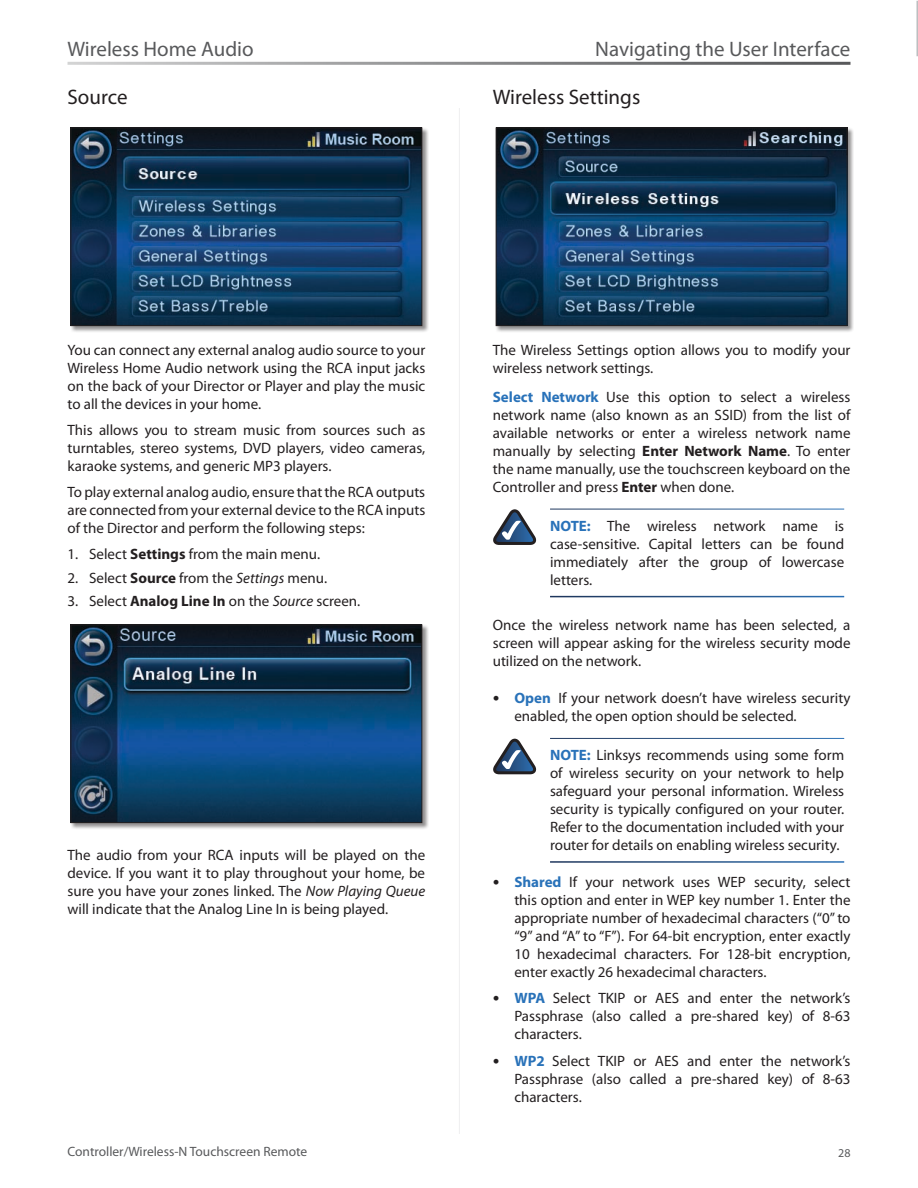
<style>
.page{position:relative;width:918px;height:1188px;background:#fff}
.page>*{position:absolute;margin:0;border:0;box-sizing:border-box;transform-origin:0 0}
.t1{font:21px "Myriad Pro";color:#58595b}
.t2{font:21px "Myriad Pro";color:#231f20}
.t3{font:15px/18px "Myriad Pro";color:#231f20;text-align:justify}
.t4{font:13.5px "Myriad Pro";color:#58595b}
.t5{font:12px "Myriad Pro";color:#58595b}
.s1{font-weight:700}
.s2{font-style:italic}
.s3{font-weight:700;color:#2972b9}
.s4{font-family:"Helvetica Neue";font-weight:500;font-stretch:condensed;font-size:13.5px}
</style>
<div class="page">
<hr style="left:916px;top:1px;width:2px;height:55px;background:#bcbec0">
<hr style="left:459px;top:108px;width:1px;height:1026px;background:#bcbec0">
<hr style="left:68px;top:62px;width:782px;height:3px;background:#58595b">
<div style="left:70px;top:127px;width:359px;height:206px;background:#231f20;opacity:.5"></div>
<img style="left:72px;top:130px;width:348px;height:194px">
<div style="left:70px;top:128px;width:352px;height:198px;border:1px solid #231f20"></div>
<div style="left:70px;top:624px;width:359px;height:206px;background:#231f20;opacity:.5"></div>
<img style="left:72px;top:627px;width:348px;height:194px">
<div style="left:70px;top:625px;width:352px;height:198px;border:1px solid #231f20"></div>
<div style="left:496px;top:127px;width:358px;height:206px;background:#231f20;opacity:.5"></div>
<img style="left:498px;top:130px;width:348px;height:194px">
<div style="left:496px;top:128px;width:352px;height:198px;border:1px solid #231f20"></div>
<svg style="left:493px;top:509px;width:43px;height:36px"></svg>
<svg style="left:493px;top:739px;width:43px;height:35px"></svg>
<h1 class="t1" style="left:68px;top:36px;width:188px">Wireless Home Audio</h1>
<h1 class="t2" style="left:68px;top:84px;width:62px">Source</h1>
<h1 class="t1" style="left:595px;top:36px;width:257px">Navigating the User Interface</h1>
<h1 class="t2" style="left:493px;top:84px;width:149px">Wireless Settings</h1>
<p class="t3" style="left:68px;top:341px;width:359px">You can connect any external analog audio source to your Wireless Home Audio network using the RCA input jacks on the back of your Director or Player and play the music to all the devices in your home.</p>
<p class="t3" style="left:68px;top:421px;width:359px">This allows you to stream music from sources such as turntables, stereo systems, DVD players, video cameras, karaoke systems, and generic MP3 players.</p>
<p class="t3" style="left:68px;top:483px;width:359px">To play external analog audio, ensure that the RCA outputs are connected from your external device to the RCA inputs of the Director and perform the following steps:</p>
<p class="t3" style="left:68px;top:545px;width:254px">1. Select <span class="s1">Settings</span> from the main menu.</p>
<p class="t3" style="left:68px;top:568px;width:261px">2. Select <span class="s1">Source</span> from the <span class="s2">Settings</span> menu.</p>
<p class="t3" style="left:68px;top:592px;width:294px">3. Select <span class="s1">Analog Line In</span> on the <span class="s2">Source</span> screen.</p>
<p class="t3" style="left:68px;top:846px;width:359px">The audio from your RCA inputs will be played on the device. If you want it to play throughout your home, be sure you have your zones linked. The <span class="s2">Now Playing Queue </span>will indicate that the Analog Line In is being played.</p>
<p class="t3" style="left:493px;top:341px;width:359px">The Wireless Settings option allows you to modify your wireless network settings.</p>
<p class="t3" style="left:493px;top:387px;width:359px"><span class="s3">Select Network</span> Use this option to select a wireless network name (also known as an SSID) from the list of available networks or enter a wireless network name manually by selecting <span class="s1">Enter Network Name</span>. To enter the name manually, use the touchscreen keyboard on the Controller and press <span class="s1">Enter</span> when done.</p>
<p class="t3" style="left:550px;top:517px;width:296px"><span class="s3">NOTE:</span> The wireless network name is case‑sensitive. Capital letters can be found immediately after the group of lowercase letters.</p>
<p class="t3" style="left:493px;top:616px;width:359px">Once the wireless network name has been selected, a screen will appear asking for the wireless security mode utilized on the network.</p>
<p class="t3" style="left:514px;top:689px;width:338px;text-indent:-22px"><span class="s4">•</span> <span class="s3">Open</span> If your network doesn’t have wireless security enabled, the open option should be selected.</p>
<p class="t3" style="left:550px;top:746px;width:296px"><span class="s3">NOTE:</span> Linksys recommends using some form of wireless security on your network to help safeguard your personal information. Wireless security is typically configured on your router.<br>Refer to the documentation included with your router for details on enabling wireless security.</p>
<p class="t3" style="left:514px;top:873px;width:338px;text-indent:-22px"><span class="s4">•</span> <span class="s3">Shared</span> If your network uses WEP security, select this option and enter in WEP key number 1. Enter the appropriate number of hexadecimal characters (“0” to “9” and “A” to “F”). For 64-bit encryption, enter exactly 10 hexadecimal characters. For 128‑bit encryption, enter exactly 26 hexadecimal characters.</p>
<p class="t3" style="left:514px;top:989px;width:338px;text-indent:-22px"><span class="s4">•</span> <span class="s3">WPA</span> Select TKIP or AES and enter the network’s Passphrase (also called a pre-shared key) of 8-63 characters.</p>
<p class="t3" style="left:514px;top:1051px;width:338px;text-indent:-22px"><span class="s4">•</span> <span class="s3">WP2</span> Select TKIP or AES and enter the network’s Passphrase (also called a pre-shared key) of 8-63 characters.</p>
<p class="t4" style="left:68px;top:1143px;width:241px">Controller/Wireless-N Touchscreen Remote</p>
<p class="t5" style="left:838px;top:1146px;width:14px">28</p>
</div>
